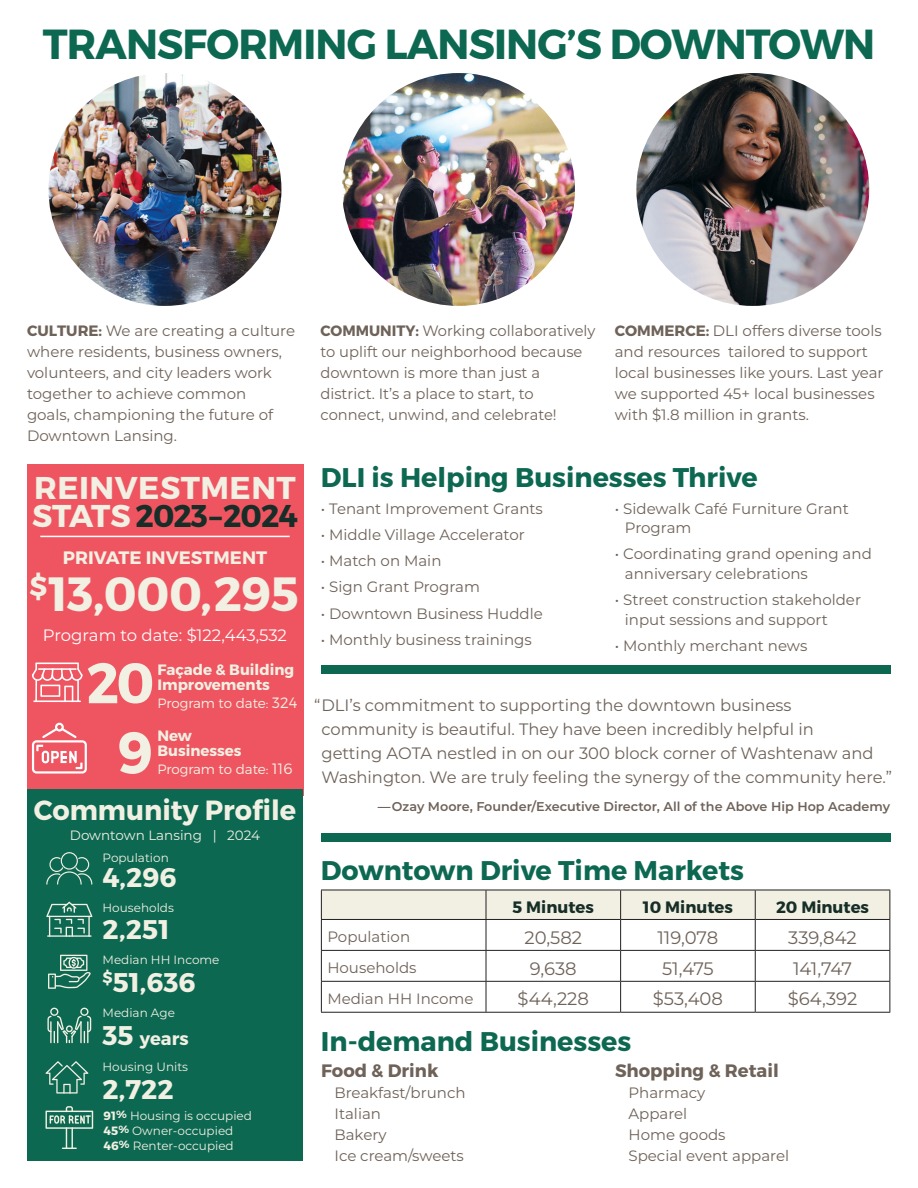
<style>
.page{position:relative;width:918px;height:1188px;background:#fff}
.page>*{position:absolute;margin:0;border:0;box-sizing:border-box;transform-origin:0 0}
.t1{font:700 58.65px "Montserrat";color:#f1f0e3;scale:.95 1}
.t2{font:700 57px "Montserrat";color:#f1f0e3;scale:.95 1}
.t3{font:700 48px "Montserrat";letter-spacing:-.01em;color:#f1f0e3}
.t4{font:700 42px "Montserrat";letter-spacing:-.02em;color:#0d6852}
.t5{font:700 31.5px/28.5px "Montserrat";letter-spacing:.015em;color:#f1f0e3}
.t6{font:700 27.75px "Montserrat";color:#f1f0e3}
.t7{font:700 27px "Montserrat";color:#0d6852}
.t8{font:700 27px "Montserrat";color:#f1f0e3}
.t9{font:18px "Montserrat";color:#6e6259}
.t10{font:700 18px "Montserrat";color:#6e6259}
.t11{font:700 18px "Montserrat";color:#f1f0e3}
.t12{font:16.5px/24px "Montserrat";color:#6e6259}
.t13{font:16.5px "Montserrat";color:#fff}
.t14{font:700 16.5px "Montserrat";color:#172d27}
.t15{font:15px/21px "Montserrat";color:#6e6259}
.t16{font:700 15px/15px "Montserrat";color:#f1f0e3}
.t17{font:300 13.5px "Montserrat";color:#f1f0e3}
.t18{font:13.5px "Montserrat";color:#f1f0e3}
.t19{font:600 12.75px "Montserrat";color:#6e6259}
.t20{font:12px/15px "Montserrat";color:#f1f0e3}
.s1{font-weight:700}
.s2{color:#172d27}
.s3{font-size:15px}
.s4{font-size:27px}
.s5{font-weight:700;font-size:10.5px}
</style>
<div class="page">
<div style="left:27px;top:465px;width:276px;height:331px;background:#ef5561"></div>
<div style="left:27px;top:790px;width:276px;height:371px;background:#0d6852"></div>
<div style="left:321px;top:833px;width:570px;height:8px;background:#0d6852"></div>
<div style="left:321px;top:665px;width:569px;height:9px;background:#0d6852"></div>
<svg style="left:32px;top:723px;width:55px;height:51px"></svg>
<svg style="left:32px;top:663px;width:51px;height:39px"></svg>
<hr style="left:40px;top:536px;width:250px;height:1px;background:#fff">
<img style="left:49px;top:73px;width:232px;height:233px;border-radius:116px">
<img style="left:342px;top:73px;width:233px;height:233px;border-radius:116px">
<img style="left:636px;top:73px;width:233px;height:233px;border-radius:116px">
<div style="left:321px;top:890px;width:570px;height:29px;background:#f1f0e3"></div>
<hr style="left:321px;top:919px;width:165px;height:1px;background:#231f20">
<hr style="left:321px;top:920px;width:1px;height:30px;background:#231f20">
<hr style="left:486px;top:919px;width:135px;height:1px;background:#231f20">
<hr style="left:486px;top:920px;width:1px;height:30px;background:#231f20">
<hr style="left:621px;top:919px;width:134px;height:1px;background:#231f20">
<hr style="left:620px;top:920px;width:1px;height:30px;background:#231f20">
<hr style="left:755px;top:919px;width:135px;height:1px;background:#231f20">
<hr style="left:755px;top:920px;width:1px;height:30px;background:#231f20">
<hr style="left:890px;top:920px;width:1px;height:30px;background:#231f20">
<hr style="left:321px;top:950px;width:165px;height:1px;background:#231f20">
<hr style="left:321px;top:951px;width:1px;height:30px;background:#231f20">
<hr style="left:486px;top:950px;width:135px;height:1px;background:#231f20">
<hr style="left:486px;top:951px;width:1px;height:30px;background:#231f20">
<hr style="left:621px;top:950px;width:134px;height:1px;background:#231f20">
<hr style="left:620px;top:951px;width:1px;height:30px;background:#231f20">
<hr style="left:755px;top:950px;width:135px;height:1px;background:#231f20">
<hr style="left:755px;top:951px;width:1px;height:30px;background:#231f20">
<hr style="left:890px;top:951px;width:1px;height:30px;background:#231f20">
<hr style="left:321px;top:981px;width:165px;height:1px;background:#231f20">
<hr style="left:321px;top:982px;width:1px;height:30px;background:#231f20">
<hr style="left:486px;top:981px;width:135px;height:1px;background:#231f20">
<hr style="left:486px;top:982px;width:1px;height:30px;background:#231f20">
<hr style="left:621px;top:981px;width:134px;height:1px;background:#231f20">
<hr style="left:620px;top:982px;width:1px;height:30px;background:#231f20">
<hr style="left:755px;top:981px;width:135px;height:1px;background:#231f20">
<hr style="left:755px;top:982px;width:1px;height:30px;background:#231f20">
<hr style="left:890px;top:982px;width:1px;height:30px;background:#231f20">
<hr style="left:321px;top:1012px;width:165px;height:1px;background:#231f20">
<hr style="left:486px;top:1012px;width:135px;height:1px;background:#231f20">
<hr style="left:621px;top:1012px;width:134px;height:1px;background:#231f20">
<hr style="left:755px;top:1012px;width:135px;height:1px;background:#231f20">
<svg style="left:46px;top:1061px;width:42px;height:33px"></svg>
<svg style="left:46px;top:902px;width:46px;height:35px"></svg>
<svg style="left:47px;top:1008px;width:44px;height:35px"></svg>
<svg style="left:46px;top:852px;width:46px;height:33px"></svg>
<svg style="left:48px;top:955px;width:43px;height:34px"></svg>
<svg style="left:45px;top:1106px;width:48px;height:43px"></svg>
<h3 class="t4" style="left:43px;top:18px;width:834px">TRANSFORMING LANSING’S DOWNTOWN</h3>
<p class="t15" style="left:27px;top:320px;width:270px"><span class="s1">CULTURE:</span> We are creating a culture where residents, business owners, volunteers, and city leaders work together to achieve common<br>goals, championing the future of<br>Downtown Lansing.</p>
<h3 class="t5" style="left:32px;top:474px;width:267px">REINVESTMENT<br>STATS <span class="s2">2023–2024</span></h3>
<p class="t11" style="left:63px;top:547px;width:206px">PRIVATE INVESTMENT</p>
<h3 class="t3" style="left:30px;top:564px;width:271px"><sup>$</sup>13,000,295</h3>
<p class="t13" style="left:43px;top:624px;width:246px">Program to date: $122,443,532</p>
<h2 class="t2" style="left:87px;top:648px;width:73px">20</h2>
<p class="t16" style="left:157px;top:662px;width:138px">Façade &amp; Building<br>Improvements</p>
<p class="t17" style="left:157px;top:695px;width:142px">Program to date: <span class="s3">324</span></p>
<h1 class="t1" style="left:118px;top:716px;width:39px">9</h1>
<p class="t16" style="left:157px;top:728px;width:86px">New<br>Businesses</p>
<p class="t17" style="left:157px;top:761px;width:137px">Program to date: <span class="s3">116</span></p>
<h3 class="t6" style="left:34px;top:793px;width:264px">Community Profile</h3>
<p class="t18" style="left:70px;top:825px;width:192px">Downtown Lansing | 2024</p>
<p class="t20" style="left:103px;top:850px;width:68px">Population</p>
<h3 class="t8" style="left:103px;top:861px;width:75px">4,296</h3>
<p class="t20" style="left:103px;top:900px;width:73px">Households</p>
<h3 class="t8" style="left:103px;top:913px;width:69px">2,251</h3>
<p class="t20" style="left:103px;top:952px;width:119px">Median HH Income</p>
<h3 class="t8" style="left:103px;top:966px;width:95px"><sup>$</sup>51,636</h3>
<p class="t20" style="left:103px;top:1005px;width:74px">Median Age</p>
<p class="t11" style="left:103px;top:1028px;width:88px"><span class="s4">35</span> years</p>
<p class="t20" style="left:103px;top:1058px;width:87px">Housing Units</p>
<h3 class="t8" style="left:103px;top:1072px;width:73px">2,722</h3>
<p class="t20" style="left:104px;top:1108px;width:150px"><span class="s1">91</span><span class="s5">%</span> Housing is occupied<br><span class="s1">45</span><span class="s5">%</span> Owner-occupied<br><span class="s1">46</span><span class="s5">%</span> Renter-occupied</p>
<p class="t15" style="left:321px;top:320px;width:277px"><span class="s1">COMMUNITY:</span> Working collaboratively to uplift our neighborhood because downtown is more than just a district. It’s a place to start, to connect, unwind, and celebrate!</p>
<p class="t15" style="left:615px;top:320px;width:270px"><span class="s1">COMMERCE:</span> DLI offers diverse tools and resources tailored to support local businesses like yours. Last year we supported 45+ local businesses with $1.8 million in grants.</p>
<h3 class="t7" style="left:321px;top:460px;width:438px">DLI is Helping Businesses Thrive</h3>
<p class="t15" style="left:321px;top:497px;width:224px">• Tenant Improvement Grants</p>
<p class="t15" style="left:321px;top:524px;width:205px">• Middle Village Accelerator</p>
<p class="t15" style="left:321px;top:550px;width:122px">• Match on Main</p>
<p class="t15" style="left:321px;top:576px;width:161px">• Sign Grant Program</p>
<p class="t15" style="left:321px;top:602px;width:223px">• Downtown Business Huddle</p>
<p class="t15" style="left:321px;top:629px;width:212px">• Monthly business trainings</p>
<p class="t15" style="left:625px;top:498px;width:225px;line-height:19.5px;text-indent:-10px">• Sidewalk Café Furniture Grant<br>Program</p>
<p class="t15" style="left:625px;top:544px;width:248px;line-height:19.5px;text-indent:-10px">• Coordinating grand opening and anniversary celebrations</p>
<p class="t15" style="left:625px;top:590px;width:238px;line-height:19.5px;text-indent:-10px">• Street construction stakeholder input sessions and support</p>
<p class="t15" style="left:615px;top:635px;width:194px">• Monthly merchant news</p>
<p class="t12" style="left:322px;top:692px;width:572px;text-indent:-7px">“DLI’s commitment to supporting the downtown business<br>community is beautiful. They have been incredibly helpful in<br>getting AOTA nestled in on our 300 block corner of Washtenaw and Washington. We are truly feeling the synergy of the community here.”</p>
<p class="t19" style="left:378px;top:797px;width:514px">—Ozay Moore, Founder/Executive Director, All of the Above Hip Hop Academy</p>
<h3 class="t7" style="left:321px;top:854px;width:425px">Downtown Drive Time Markets</h3>
<p class="t14" style="left:513px;top:897px;width:83px">5 Minutes</p>
<p class="t14" style="left:643px;top:897px;width:91px">10 Minutes</p>
<p class="t14" style="left:776px;top:897px;width:95px">20 Minutes</p>
<p class="t15" style="left:327px;top:926px;width:84px">Population</p>
<p class="t9" style="left:525px;top:925px;width:59px">20,582</p>
<p class="t9" style="left:657px;top:925px;width:62px">119,078</p>
<p class="t9" style="left:788px;top:925px;width:70px">339,842</p>
<p class="t15" style="left:327px;top:957px;width:91px">Households</p>
<p class="t9" style="left:530px;top:956px;width:48px">9,638</p>
<p class="t9" style="left:662px;top:956px;width:53px">51,475</p>
<p class="t9" style="left:793px;top:956px;width:61px">141,747</p>
<p class="t15" style="left:327px;top:988px;width:148px">Median HH Income</p>
<p class="t9" style="left:518px;top:987px;width:73px">$44,228</p>
<p class="t9" style="left:653px;top:987px;width:72px">$53,408</p>
<p class="t9" style="left:788px;top:987px;width:71px">$64,392</p>
<h3 class="t7" style="left:321px;top:1025px;width:312px">In-demand Businesses</h3>
<p class="t10" style="left:321px;top:1059px;width:119px">Food &amp; Drink</p>
<p class="t15" style="left:334px;top:1081px;width:133px">Breakfast/brunch<br>Italian<br>Bakery<br>Ice cream/sweets</p>
<p class="t10" style="left:615px;top:1059px;width:165px">Shopping &amp; Retail</p>
<p class="t15" style="left:628px;top:1081px;width:162px">Pharmacy<br>Apparel<br>Home goods<br>Special event apparel</p>
</div>
